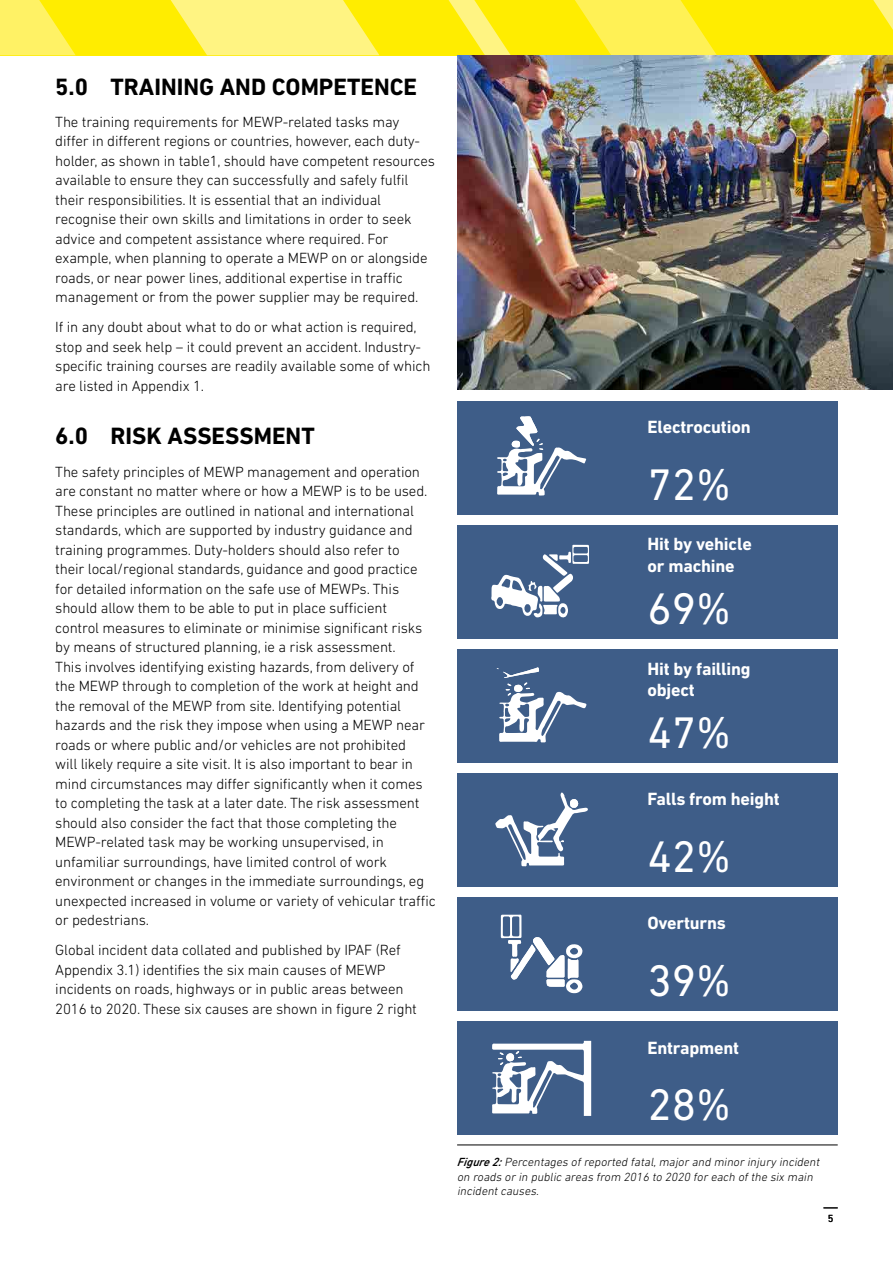
<style>
.page{position:relative;width:893px;height:1263px;background:#fff}
.page>*{position:absolute;margin:0;border:0;box-sizing:border-box;transform-origin:0 0}
.t1{font:45px "DIN Next LT Pro";color:#fff}
.t2{font:700 24px "DIN Next LT Pro";color:#000}
.t3{font:700 18px/21.6px "DIN Next LT Pro";letter-spacing:-.01em;color:#fff}
.t4{font:300 15px/19.5px "DIN Next LT Pro";letter-spacing:-.01em;color:#000}
.t5{font:italic 300 12px/14.4px "DIN Next LT Pro";color:#000}
.t6{font:10.5px "DIN Next LT Pro";color:#000}
.s1{font-weight:500}
</style>
<div class="page">
<svg style="left:823px;top:1207px;width:15px;height:1px"></svg>
<div style="left:0;top:0;width:893px;height:55px;background:#ffed00"></div>
<svg style="left:575px;top:0;width:142px;height:55px"></svg>
<svg style="left:873px;top:0;width:20px;height:30px"></svg>
<svg style="left:448px;top:0;width:63px;height:55px"></svg>
<svg style="left:0;top:0;width:76px;height:55px"></svg>
<svg style="left:170px;top:0;width:209px;height:55px"></svg>
<hr style="left:457px;top:1145px;width:381px;height:1px;background:#000">
<div style="left:457px;top:401px;width:381px;height:113px;background:#3e5d88"></div>
<div style="left:457px;top:525px;width:381px;height:113px;background:#3e5d88"></div>
<div style="left:457px;top:649px;width:381px;height:113px;background:#3e5d88"></div>
<div style="left:457px;top:773px;width:381px;height:114px;background:#3e5d88"></div>
<div style="left:457px;top:897px;width:381px;height:114px;background:#3e5d88"></div>
<div style="left:457px;top:1021px;width:381px;height:114px;background:#3e5d88"></div>
<svg style="left:497px;top:416px;width:89px;height:79px"></svg>
<svg style="left:491px;top:545px;width:98px;height:73px"></svg>
<svg style="left:497px;top:667px;width:90px;height:75px"></svg>
<svg style="left:495px;top:792px;width:93px;height:74px"></svg>
<svg style="left:501px;top:914px;width:82px;height:79px"></svg>
<svg style="left:492px;top:1041px;width:99px;height:75px"></svg>
<img style="left:457px;top:55px;width:436px;height:334px">
<h2 class="t2" style="left:55px;top:72px;width:363px">5.0 TRAINING AND COMPETENCE</h2>
<p class="t4" style="left:55px;top:112px;width:381px">The training requirements for MEWP-related tasks may differ in different regions or countries, however, each duty&shy;holder, as shown in table1, should have competent resources available to ensure they can successfully and safely fulfil their responsibilities. It is essential that an individual recognise their own skills and limitations in order to seek advice and competent assistance where required. For example, when planning to operate a MEWP on or alongside roads, or near power lines, additional expertise in traffic management or from the power supplier may be required.</p>
<p class="t4" style="left:55px;top:317px;width:377px">If in any doubt about what to do or what action is required, stop and seek help – it could prevent an accident. Industry&shy;specific training courses are readily available some of which are listed in Appendix 1.</p>
<h2 class="t2" style="left:55px;top:422px;width:261px">6.0 RISK ASSESSMENT</h2>
<p class="t4" style="left:55px;top:462px;width:382px">The safety principles of MEWP management and operation are constant no matter where or how a MEWP is to be used.<br>These principles are outlined in national and international standards, which are supported by industry guidance and training programmes. Duty-holders should also refer to<br>their local/regional standards, guidance and good practice for detailed information on the safe use of MEWPs. This should allow them to be able to put in place sufficient<br>control measures to eliminate or minimise significant risks by means of structured planning, ie a risk assessment.<br>This involves identifying existing hazards, from delivery of the MEWP through to completion of the work at height and the removal of the MEWP from site. Identifying potential hazards and the risk they impose when using a MEWP near roads or where public and/or vehicles are not prohibited<br>will likely require a site visit. It is also important to bear in mind circumstances may differ significantly when it comes to completing the task at a later date. The risk assessment should also consider the fact that those completing the MEWP-related task may be working unsupervised, in unfamiliar surroundings, have limited control of work environment or changes in the immediate surroundings, eg unexpected increased in volume or variety of vehicular traffic or pedestrians.</p>
<p class="t4" style="left:55px;top:940px;width:363px">Global incident data collated and published by IPAF (Ref Appendix 3.1) identifies the six main causes of MEWP incidents on roads, highways or in public areas between 2016 to 2020. These six causes are shown in figure 2 right</p>
<p class="t3" style="left:647px;top:416px;width:105px">Electrocution</p>
<h1 class="t1" style="left:647px;top:458px;width:85px">72%</h1>
<p class="t3" style="left:647px;top:533px;width:106px">Hit by vehicle or machine</p>
<h1 class="t1" style="left:647px;top:582px;width:85px">69%</h1>
<p class="t3" style="left:647px;top:657px;width:105px">Hit by failling object</p>
<h1 class="t1" style="left:647px;top:707px;width:85px">47%</h1>
<p class="t3" style="left:647px;top:788px;width:134px">Falls from height</p>
<h1 class="t1" style="left:647px;top:831px;width:85px">42%</h1>
<p class="t3" style="left:647px;top:912px;width:80px">Overturns</p>
<h1 class="t1" style="left:647px;top:955px;width:85px">39%</h1>
<p class="t3" style="left:647px;top:1036px;width:93px">Entrapment</p>
<h1 class="t1" style="left:647px;top:1079px;width:85px">28%</h1>
<p class="t5" style="left:457px;top:1155px;width:366px"><span class="s1">Figure 2:</span>Percentages ofreported fatal,major and minor injury incident on roads or in public areas from 2016 to 2020 for each ofthe six main incidentcauses.</p>
<p class="t6" style="left:828px;top:1212px;width:7px">5</p>
</div>
